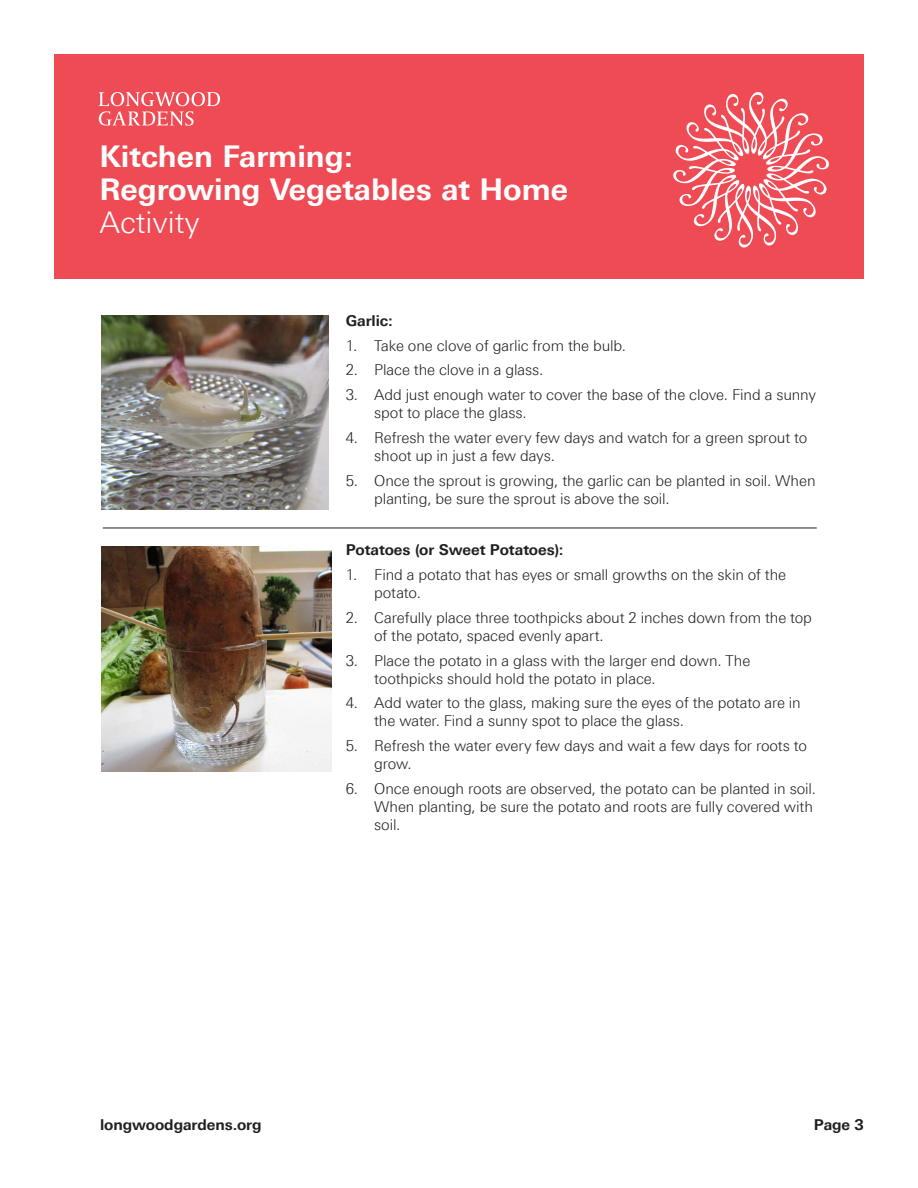
<style>
.page{position:relative;width:918px;height:1188px;background:#fff}
.page>*{position:absolute;margin:0;border:0;box-sizing:border-box;transform-origin:0 0}
.t1{font:700 30px/33px "Linotype Univers 630";color:#fff}
.t2{font:300 30px "Linotype Univers 330";color:#fff}
.t3{font:300 15px/18px "Linotype Univers 330";letter-spacing:-.01em;color:#231f20}
.t4{font:700 15px "Linotype Univers 630";letter-spacing:-.005em;color:#231f20}
</style>
<div class="page">
<div style="left:54px;top:54px;width:810px;height:225px;background:#ef4b55"></div>
<svg style="left:99px;top:92px;width:121px;height:34px"></svg>
<svg style="left:673px;top:92px;width:156px;height:156px"></svg>
<hr style="left:103px;top:528px;width:714px;height:1px;background:#231f20">
<img style="left:102px;top:316px;width:226px;height:194px">
<img style="left:102px;top:547px;width:230px;height:225px">
<h1 class="t1" style="left:99px;top:140px;width:470px">Kitchen Farming:<br>Regrowing Vegetables at Home</h1>
<h1 class="t2" style="left:99px;top:205px;width:102px">Activity</h1>
<p class="t4" style="left:346px;top:312px;width:48px">Garlic:</p>
<p class="t3" style="left:346px;top:336px;width:282px">1. Take one clove of garlic from the bulb.</p>
<p class="t3" style="left:346px;top:361px;width:199px">2. Place the clove in a glass.</p>
<p class="t3" style="left:374px;top:386px;width:443px;text-indent:-28px">3. Add just enough water to cover the base of the clove. Find a sunny spot to place the glass.</p>
<p class="t3" style="left:374px;top:428px;width:435px;text-indent:-28px">4. Refresh the water every few days and watch for a green sprout to shoot up in just a few days.</p>
<p class="t3" style="left:374px;top:471px;width:443px;text-indent:-28px">5. Once the sprout is growing, the garlic can be planted in soil. When planting, be sure the sprout is above the soil.</p>
<p class="t4" style="left:346px;top:541px;width:219px">Potatoes (or Sweet Potatoes):</p>
<p class="t3" style="left:374px;top:566px;width:413px;text-indent:-28px">1. Find a potato that has eyes or small growths on the skin of the potato.</p>
<p class="t3" style="left:374px;top:608px;width:439px;text-indent:-28px">2. Carefully place three toothpicks about 2 inches down from the top of the potato, spaced evenly apart.</p>
<p class="t3" style="left:374px;top:651px;width:378px;text-indent:-28px">3. Place the potato in a glass with the larger end down. The toothpicks should hold the potato in place.</p>
<p class="t3" style="left:374px;top:694px;width:428px;text-indent:-28px">4. Add water to the glass, making sure the eyes of the potato are in the water. Find a sunny spot to place the glass.</p>
<p class="t3" style="left:374px;top:737px;width:434px;text-indent:-28px">5. Refresh the water every few days and wait a few days for roots to grow.</p>
<p class="t3" style="left:374px;top:779px;width:443px;text-indent:-28px">6. Once enough roots are observed, the potato can be planted in soil.<br>When planting, be sure the potato and roots are fully covered with soil.</p>
<p class="t4" style="left:100px;top:1115px;width:163px">longwoodgardens.org</p>
<p class="t4" style="left:814px;top:1115px;width:52px">Page 3</p>
</div>
